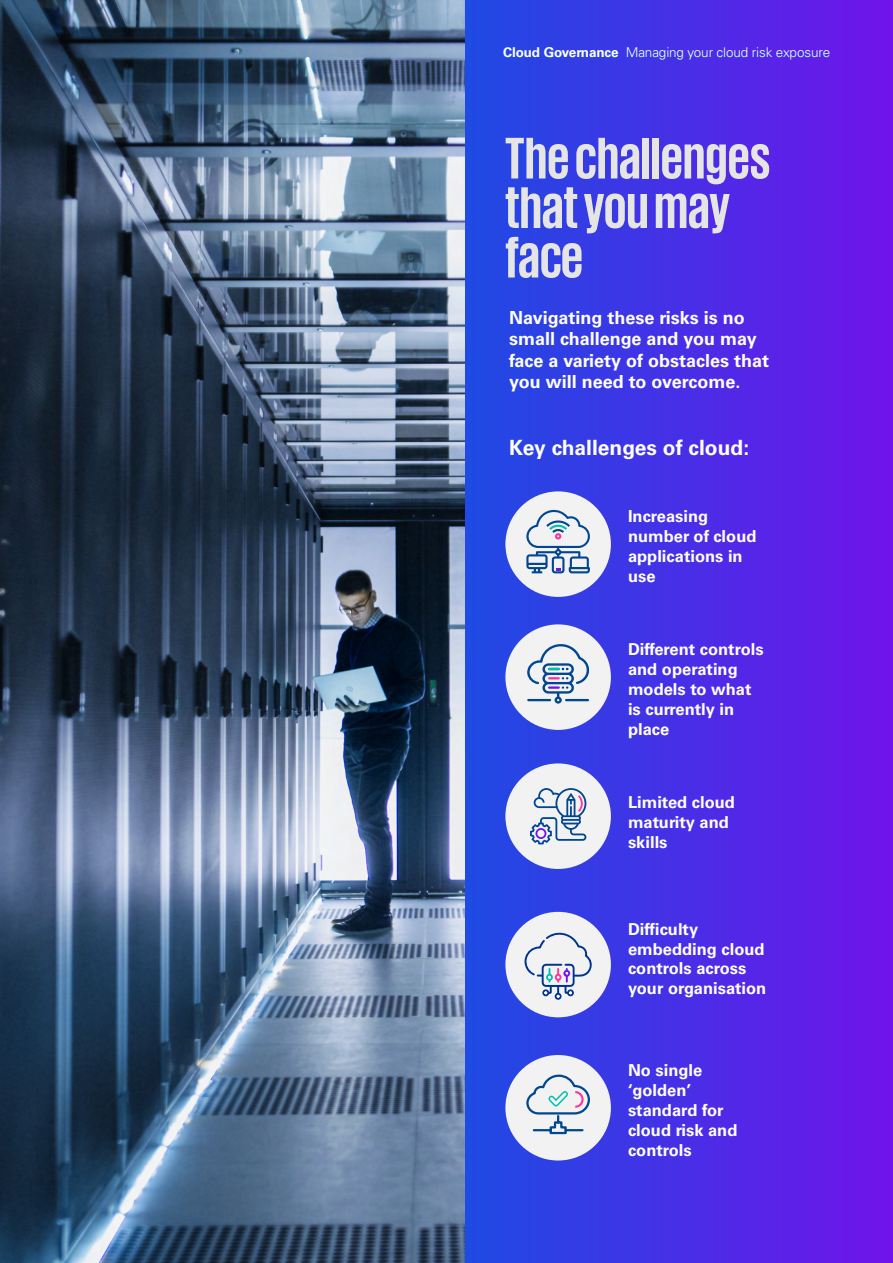
<style>
.page{position:relative;width:893px;height:1263px;background:#fff}
.page>*{position:absolute;margin:0;border:0;box-sizing:border-box;transform-origin:0 0}
.t1{font:700 60px/49.5px "KPMG";color:#e5e5e5}
.t2{font:700 21px "Univers LT Std";color:#fff}
.t3{font:700 18px/21.6px "Univers LT Std";color:#fff}
.t4{font:700 16.5px/19.8px "Univers LT Std";color:#fff}
.t5{font:300 13.5px "Univers LT Std";letter-spacing:-.01em;color:#fff}
.t6{font:700 13.5px "Univers LT Std";letter-spacing:-.01em;color:#fff}
</style>
<div class="page">
<img style="left:0;top:0;width:466px;height:1263px">
<div style="left:466px;top:0;width:427px;height:1263px;background:linear-gradient(to right,#1e4be3,#7113ea)"></div>
<div style="left:505px;top:491px;width:106px;height:106px;background:#f2f2f2;border-radius:50%"></div>
<div style="left:505px;top:624px;width:106px;height:106px;background:#f2f2f2;border-radius:50%"></div>
<div style="left:505px;top:763px;width:106px;height:106px;background:#f2f2f2;border-radius:50%"></div>
<div style="left:505px;top:1055px;width:106px;height:105px;background:#f2f2f2;border-radius:50%"></div>
<div style="left:505px;top:912px;width:106px;height:105px;background:#f2f2f2;border-radius:50%"></div>
<svg style="left:530px;top:788px;width:56px;height:56px"></svg>
<svg style="left:527px;top:644px;width:63px;height:60px"></svg>
<svg style="left:526px;top:509px;width:64px;height:64px"></svg>
<svg style="left:525px;top:932px;width:67px;height:68px"></svg>
<svg style="left:525px;top:1074px;width:66px;height:135px"></svg>
<p class="t6" style="left:503px;top:44px;width:117px">Cloud Governance</p>
<p class="t5" style="left:626px;top:44px;width:206px">Managing your cloud risk exposure</p>
<h1 class="t1" style="left:505px;top:132px;width:267px">The challenges that you may face</h1>
<p class="t3" style="left:509px;top:307px;width:261px">Navigating these risks is no small challenge and you may face a variety of obstacles that you will need to overcome.</p>
<p class="t2" style="left:509px;top:436px;width:241px">Key challenges of cloud:</p>
<p class="t4" style="left:628px;top:507px;width:130px">Increasing number of cloud applications in use</p>
<p class="t4" style="left:628px;top:640px;width:137px">Different controls and operating models to what is currently in place</p>
<p class="t4" style="left:628px;top:792px;width:108px">Limited cloud maturity and skills</p>
<p class="t4" style="left:628px;top:919px;width:140px">Difficulty embedding cloud controls across your organisation</p>
<p class="t4" style="left:628px;top:1061px;width:111px">No single ‘golden’ standard for cloud risk and controls</p>
</div>
